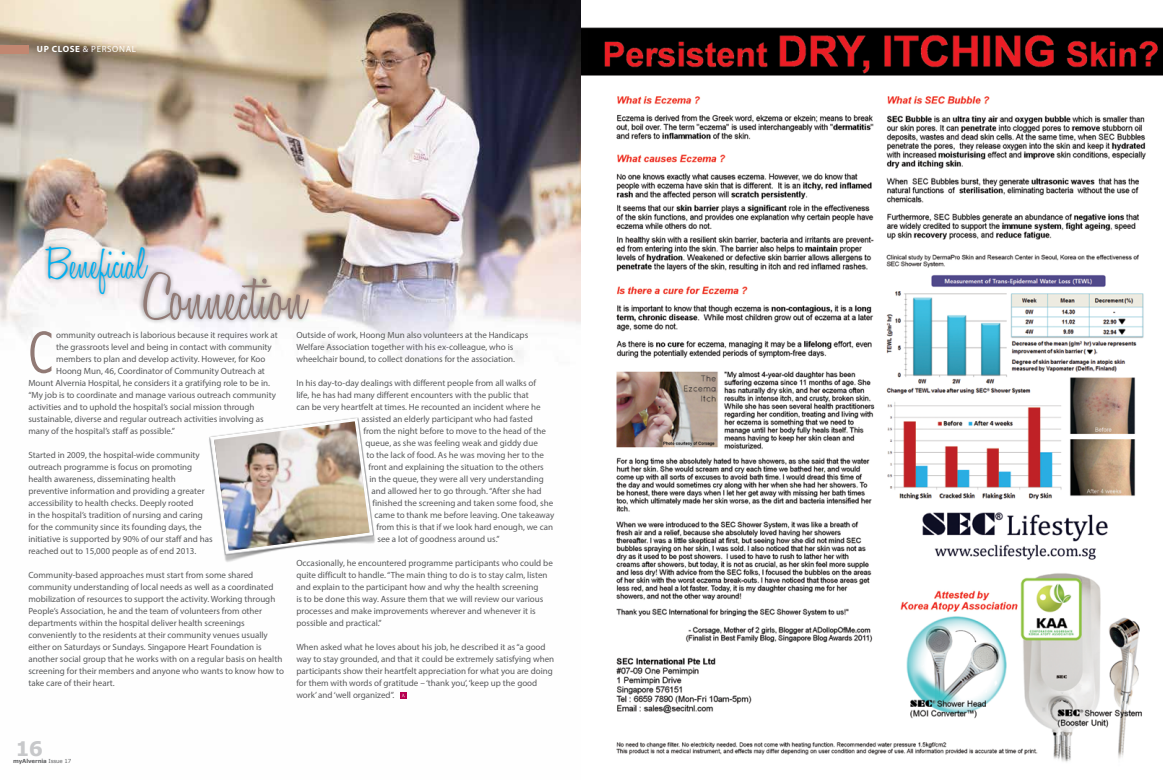
<style>
.page{position:relative;width:1163px;height:780px;background:#fff}
.page>*{position:absolute;margin:0;border:0;box-sizing:border-box;transform-origin:0 0}
.t1{font:300 68.9px "Honey Script";color:#917a75}
.t2{font:300 condensed 60px "Abadi";color:#917a75}
.t3{font:300 44.8px "Honey Script";color:#00aeef}
.t4{font:700 20px "Verdana";color:#c7c8ca}
.t5{font:9px/12px "Myriad Pro";color:#58595b}
.t6{font:9px "Myriad Pro";color:#fff}
.t7{font:700 9px "Myriad Pro";color:#fff}
.t8{font:700 5.5px "Verdana";letter-spacing:-.025em;color:#636466}
.s1{font-weight:400}
</style>
<div class="page">
<img style="left:0;top:0;width:1162px;height:762px">
<div style="left:0;top:45px;width:28px;height:9px;background:#c28771"></div>
<div style="left:138px;top:266px;width:175px;height:59px;background:#000;opacity:.5"></div>
<img style="left:204px;top:413px;width:174px;height:151px">
<img style="left:214px;top:421px;width:155px;height:130px">
<div style="left:41px;top:242px;width:112px;height:57px;background:#000;opacity:.5"></div>
<svg style="left:400px;top:692px;width:6px;height:6px"></svg>
<p class="t7" style="left:37px;top:43px;width:22px">UP CLOSE</p>
<p class="t6" style="left:83px;top:44px;width:15px">&amp; personal</p>
<h3 class="t3" style="left:47px;top:237px;width:101px">Beneficial</h3>
<h1 class="t1" style="left:143px;top:256px;width:164px">Connection</h1>
<h2 class="t2" style="left:28px;top:318px;width:26px">C</h2>
<p class="t5" style="left:296px;top:329px;width:233px">Outside of work, Hoong Mun also volunteers at the Handicaps<br>Welfare Association together with his ex-colleague, who is wheelchair bound, to collect donations for the association.</p>
<p class="t5" style="left:296px;top:377px;width:241px">In his day-to-day dealings with different people from all walks of</p>
<p class="t5" style="left:296px;top:389px;width:234px">life, he has had many different encounters with the public that</p>
<p class="t5" style="left:296px;top:401px;width:246px">can be very heartfelt at times. He recounted an incident where he</p>
<p class="t5" style="left:361px;top:413px;width:173px">assisted an elderly participant who had fasted</p>
<p class="t5" style="left:363px;top:425px;width:184px">from the night before to move to the head of the</p>
<p class="t5" style="left:365px;top:437px;width:174px">queue, as she was feeling weak and giddy due</p>
<p class="t5" style="left:366px;top:449px;width:179px">to the lack of food. As he was moving her to the</p>
<p class="t5" style="left:368px;top:461px;width:177px">front and explaining the situation to the others</p>
<p class="t5" style="left:369px;top:473px;width:176px">in the queue, they were all very understanding</p>
<p class="t5" style="left:371px;top:485px;width:172px">and allowed her to go through. “After she had</p>
<p class="t5" style="left:372px;top:497px;width:182px">finished the screening and taken some food, she</p>
<p class="t5" style="left:374px;top:509px;width:181px">came to thank me before leaving. One takeaway</p>
<p class="t5" style="left:376px;top:520px;width:178px">from this is that if we look hard enough, we can</p>
<p class="t5" style="left:377px;top:532px;width:124px">see a lot of goodness around us.”</p>
<p class="t5" style="left:296px;top:556px;width:258px">Occasionally, he encountered programme participants who could be quite difficult to handle. “The main thing to do is to stay calm, listen and explain to the participant how and why the health screening<br>is to be done this way. Assure them that we will review our various processes and make improvements wherever and whenever it is possible and practical.”</p>
<p class="t5" style="left:296px;top:640px;width:259px">When asked what he loves about his job, he described it as “a good way to stay grounded, and that it could be extremely satisfying when participants show their heartfelt appreciation for what you are doing for them with words of gratitude – ‘thank you’, ‘keep up the good work’ and ‘well organized”.</p>
<p class="t5" style="left:56px;top:329px;width:223px">ommunity outreach is laborious because it requires work at</p>
<p class="t5" style="left:56px;top:341px;width:217px">the grassroots level and being in contact with community</p>
<p class="t5" style="left:56px;top:353px;width:211px">members to plan and develop activity. However, for Koo</p>
<p class="t5" style="left:56px;top:365px;width:210px">Hoong Mun, 46, Coordinator of Community Outreach at</p>
<p class="t5" style="left:28px;top:377px;width:243px">Mount Alvernia Hospital, he considers it a gratifying role to be in.</p>
<p class="t5" style="left:28px;top:389px;width:249px">“My job is to coordinate and manage various outreach community</p>
<p class="t5" style="left:28px;top:401px;width:228px">activities and to uphold the hospital’s social mission through</p>
<p class="t5" style="left:28px;top:413px;width:237px">sustainable, diverse and regular outreach activities involving as</p>
<p class="t5" style="left:28px;top:425px;width:148px">many of the hospital’s staff as possible.”</p>
<p class="t5" style="left:28px;top:449px;width:186px">Started in 2009, the hospital-wide community outreach programme is focus on promoting health awareness, disseminating health preventive information and providing a greater accessibility to health checks. Deeply rooted<br>in the hospital’s tradition of nursing and caring for the community since its founding days, the initiative is supported by 90% of our staff and has reached out to 15,000 people as of end 2013.</p>
<p class="t5" style="left:28px;top:568px;width:257px">Community-based approaches must start from some shared community understanding of local needs as well as a coordinated mobilization of resources to support the activity. Working through People’s Association, he and the team of volunteers from other departments within the hospital deliver health screenings conveniently to the residents at their community venues usually either on Saturdays or Sundays. Singapore Heart Foundation is another social group that he works with on a regular basis on health screening for their members and anyone who wants to know how to take care of their heart.</p>
<h3 class="t4" style="left:15px;top:734px;width:29px">16</h3>
<p class="t8" style="left:13px;top:756px;width:60px">myAlvernia <span class="s1">Issue 17</span></p>
</div>
